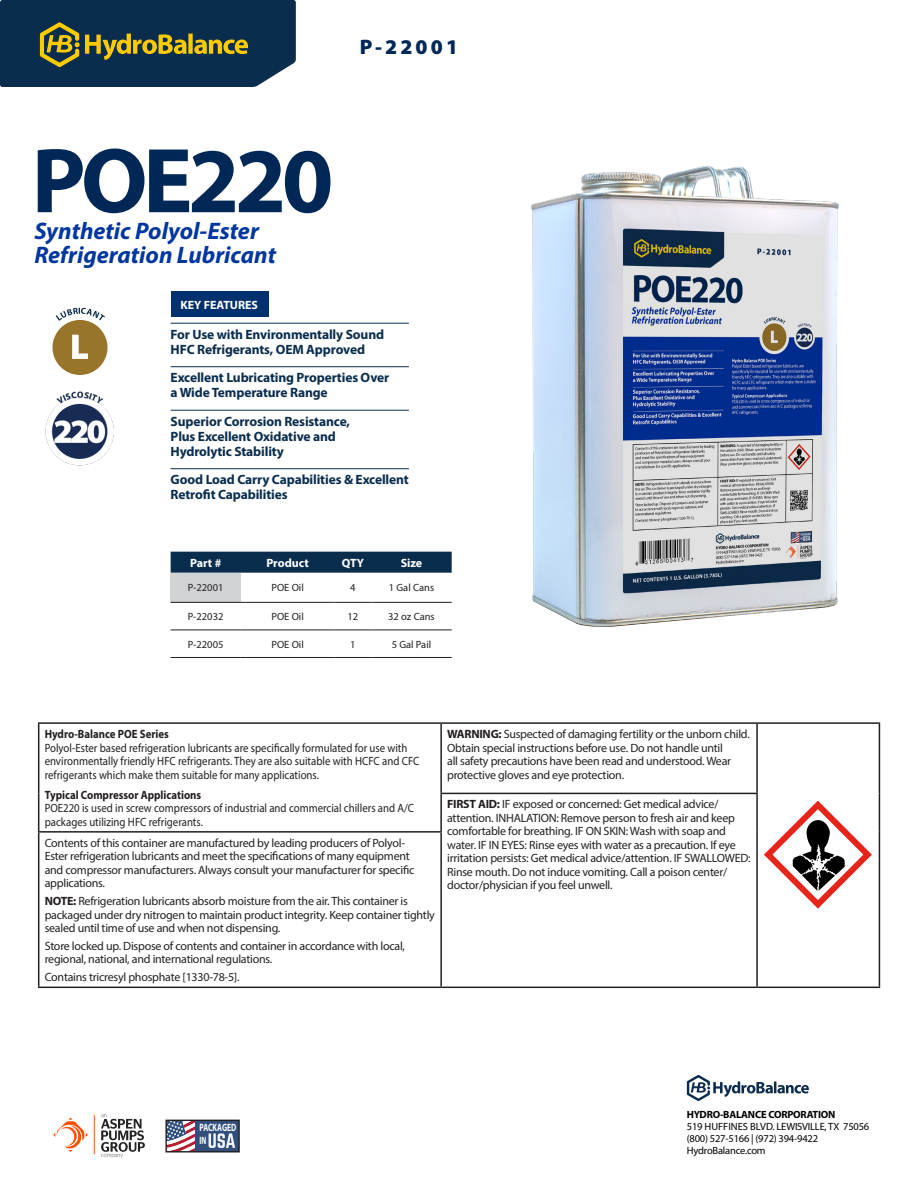
<style>
.page{position:relative;width:918px;height:1188px;background:#fff}
.page>*{position:absolute;margin:0;border:0;box-sizing:border-box;transform-origin:0 0}
.t1{font:700 93px "Myriad Pro";letter-spacing:-.05em;color:#002856}
.Subhead{font:italic 700 24px/24px "Myriad Pro";color:#0036a0}
.t2{font:900 21px "Myriad Pro";letter-spacing:.15em;color:#002856}
.t3{font:700 13.5px/15px "Myriad Pro";letter-spacing:-.01em;color:#0a2d4e}
.t4{font:12px/13.5px "Myriad Pro";letter-spacing:-.02em;color:#231f20}
.t5{font:12px/13.5px "Myriad Pro";color:#231f20;scale:.9 1}
.t6{font:700 12px "Myriad Pro";color:#231f20;scale:.9 1}
.t7{font:700 12px "Myriad Pro";color:#fff}
.t8{font:700 10.65px/12.8px "Myriad Pro";color:#fff;scale:.7 1}
.t9{font:10.5px/12px "Myriad Pro";letter-spacing:-.02em;color:#000}
.t10{font:10.5px "Myriad Pro";color:#231f20}
.t11{font:700 10.5px "Myriad Pro";letter-spacing:-.02em;color:#000}
.s1{font-weight:700}
</style>
<div class="page">
<svg style="left:687px;top:1075px;width:122px;height:26px"></svg>
<svg style="left:53px;top:1115px;width:42px;height:39px"></svg>
<svg style="left:101px;top:1114px;width:44px;height:44px"></svg>
<svg style="left:167px;top:1122px;width:29px;height:28px"></svg>
<div style="left:196px;top:1120px;width:43px;height:32px;background:#304f7d"></div>
<svg style="left:209px;top:1133px;width:26px;height:15px"></svg>
<div style="left:165px;top:1120px;width:75px;height:32px;border:1px solid #231f20"></div>
<svg style="left:0;top:0;width:296px;height:87px;background:#243f4a"></svg>
<hr style="left:171px;top:323px;width:238px;height:1px;background:#0a2d4e">
<hr style="left:171px;top:366px;width:238px;height:1px;background:#0a2d4e">
<hr style="left:171px;top:410px;width:238px;height:1px;background:#0a2d4e">
<hr style="left:171px;top:468px;width:238px;height:1px;background:#0a2d4e">
<img style="left:531px;top:165px;width:308px;height:462px">
<hr style="left:38px;top:722px;width:403px;height:2px;background:#231f20">
<hr style="left:38px;top:724px;width:1px;height:69px;background:#231f20">
<hr style="left:441px;top:722px;width:316px;height:2px;background:#231f20">
<hr style="left:440px;top:724px;width:2px;height:69px;background:#231f20">
<hr style="left:757px;top:722px;width:123px;height:2px;background:#231f20">
<hr style="left:756px;top:724px;width:2px;height:69px;background:#231f20">
<hr style="left:879px;top:724px;width:1px;height:69px;background:#231f20">
<hr style="left:38px;top:793px;width:1px;height:38px;background:#231f20">
<hr style="left:440px;top:793px;width:318px;height:1px;background:#231f20">
<hr style="left:440px;top:794px;width:2px;height:37px;background:#231f20">
<hr style="left:756px;top:794px;width:2px;height:38px;background:#231f20">
<hr style="left:879px;top:793px;width:1px;height:39px;background:#231f20">
<hr style="left:38px;top:831px;width:404px;height:2px;background:#231f20">
<hr style="left:38px;top:833px;width:1px;height:154px;background:#231f20">
<hr style="left:440px;top:833px;width:2px;height:154px;background:#231f20">
<hr style="left:756px;top:832px;width:2px;height:155px;background:#231f20">
<hr style="left:879px;top:832px;width:1px;height:155px;background:#231f20">
<hr style="left:38px;top:987px;width:403px;height:1px;background:#231f20">
<hr style="left:441px;top:987px;width:316px;height:1px;background:#231f20">
<hr style="left:757px;top:987px;width:123px;height:1px;background:#231f20">
<div style="left:171px;top:291px;width:98px;height:26px;background:#00306d"></div>
<div style="left:171px;top:552px;width:281px;height:21px;background:#0a2d4e"></div>
<div style="left:171px;top:573px;width:70px;height:29px;background:#d1d2d4"></div>
<hr style="left:171px;top:602px;width:70px;height:1px;background:#231f20">
<hr style="left:241px;top:602px;width:94px;height:1px;background:#231f20">
<hr style="left:335px;top:602px;width:36px;height:1px;background:#231f20">
<hr style="left:371px;top:602px;width:81px;height:1px;background:#231f20">
<hr style="left:171px;top:630px;width:70px;height:1px;background:#231f20">
<hr style="left:241px;top:630px;width:94px;height:1px;background:#231f20">
<hr style="left:335px;top:630px;width:36px;height:1px;background:#231f20">
<hr style="left:371px;top:630px;width:81px;height:1px;background:#231f20">
<hr style="left:171px;top:657px;width:70px;height:1px;background:#231f20">
<hr style="left:241px;top:657px;width:94px;height:1px;background:#231f20">
<hr style="left:335px;top:657px;width:36px;height:1px;background:#231f20">
<hr style="left:371px;top:657px;width:81px;height:1px;background:#231f20">
<svg style="left:46px;top:314px;width:68px;height:67px;fill:#99742b"></svg>
<div style="left:47px;top:315px;width:66px;height:65px;border:4px solid #fff;border-radius:50%"></div>
<svg style="left:72px;top:335px;width:16px;height:24px"></svg>
<svg style="left:56px;top:308px;width:49px;height:13px"></svg>
<img style="left:45px;top:391px;width:69px;height:75px">
<svg style="left:764px;top:801px;width:108px;height:108px"></svg>
<p class="t2" style="left:360px;top:33px;width:100px">P-22001</p>
<p class="t1" style="left:32px;top:120px;width:303px">POE220</p>
<p class="Subhead" style="left:35px;top:219px;width:243px">Synthetic Polyol-Ester<br>Refrigeration Lubricant</p>
<p class="t7" style="left:180px;top:297px;width:79px">KEY FEATURES</p>
<p class="t3" style="left:171px;top:326px;width:215px">For Use with Environmentally Sound<br>HFC Refrigerants, OEM Approved</p>
<p class="t3" style="left:171px;top:370px;width:220px">Excellent Lubricating Properties Over a Wide Temperature Range</p>
<p class="t3" style="left:171px;top:413px;width:181px">Superior Corrosion Resistance,<br>Plus Excellent Oxidative and<br>Hydrolytic Stability</p>
<p class="t3" style="left:171px;top:472px;width:240px">Good Load Carry Capabilities &amp; Excellent<br>Retrofit Capabilities</p>
<p class="t7" style="left:190px;top:555px;width:33px">Part #</p>
<p class="t7" style="left:266px;top:555px;width:44px">Product</p>
<p class="t7" style="left:342px;top:555px;width:24px">QTY</p>
<p class="t7" style="left:401px;top:555px;width:23px">Size</p>
<p class="t10" style="left:188px;top:581px;width:37px">P-22001</p>
<p class="t10" style="left:271px;top:581px;width:34px">POE Oil</p>
<p class="t10" style="left:350px;top:581px;width:7px">4</p>
<p class="t10" style="left:389px;top:581px;width:47px">1 Gal Cans</p>
<p class="t10" style="left:188px;top:610px;width:37px">P-22032</p>
<p class="t10" style="left:271px;top:610px;width:34px">POE Oil</p>
<p class="t10" style="left:348px;top:610px;width:12px">12</p>
<p class="t10" style="left:388px;top:610px;width:48px">32 oz Cans</p>
<p class="t10" style="left:188px;top:638px;width:37px">P-22005</p>
<p class="t10" style="left:271px;top:638px;width:34px">POE Oil</p>
<p class="t10" style="left:350px;top:638px;width:7px">1</p>
<p class="t10" style="left:392px;top:638px;width:41px">5 Gal Pail</p>
<p class="t6" style="left:45px;top:726px;width:139px">Hydro-Balance POE Series</p>
<p class="t5" style="left:45px;top:741px;width:418px">Polyol-Ester based refrigeration lubricants are specifically formulated for use with environmentally friendly HFC refrigerants. They are also suitable with HCFC and CFC refrigerants which make them suitable for many applications.</p>
<p class="t6" style="left:45px;top:787px;width:175px">Typical Compressor Applications</p>
<p class="t5" style="left:45px;top:801px;width:412px">POE220 is used in screw compressors of industrial and commercial chillers and A/C packages utilizing HFC refrigerants.</p>
<p class="t4" style="left:45px;top:836px;width:371px">Contents of this container are manufactured by leading producers of Polyol-Ester refrigeration lubricants and meet the specifications of many equipment and compressor manufacturers. Always consult your manufacturer for specific applications.</p>
<p class="t4" style="left:45px;top:894px;width:392px"><span class="s1">NOTE:</span> Refrigeration lubricants absorb moisture from the air. This container is packaged under dry nitrogen to maintain product integrity. Keep container tightly sealed until time of use and when not dispensing.</p>
<p class="t4" style="left:45px;top:939px;width:362px">Store locked up. Dispose of contents and container in accordance with local, regional, national, and international regulations.</p>
<p class="t4" style="left:45px;top:970px;width:196px">Contains tricresyl phosphate [1330-78-5].</p>
<p class="t4" style="left:447px;top:727px;width:304px"><span class="s1">WARNING:</span> Suspected of damaging fertility or the unborn child.<br>Obtain special instructions before use. Do not handle until<br>all safety precautions have been read and understood. Wear protective gloves and eye protection.</p>
<p class="t4" style="left:447px;top:797px;width:305px"><span class="s1">FIRST AID:</span> IF exposed or concerned: Get medical advice/ attention. INHALATION: Remove person to fresh air and keep comfortable for breathing. IF ON SKIN: Wash with soap and water. IF IN EYES: Rinse eyes with water as a precaution. If eye irritation persists: Get medical advice/attention. IF SWALLOWED:<br>Rinse mouth. Do not induce vomiting. Call a poison center/ doctor/physician if you feel unwell.</p>
<p class="t8" style="left:200px;top:1121px;width:54px">PACKAGED<br>IN</p>
<p class="t11" style="left:687px;top:1108px;width:150px">HYDRO-BALANCE CORPORATION</p>
<p class="t9" style="left:687px;top:1120px;width:184px">519 HUFFINES BLVD. LEWISVILLE, TX 75056 (800) 527-5166 | (972) 394-9422<br>HydroBalance.com</p>
</div>
